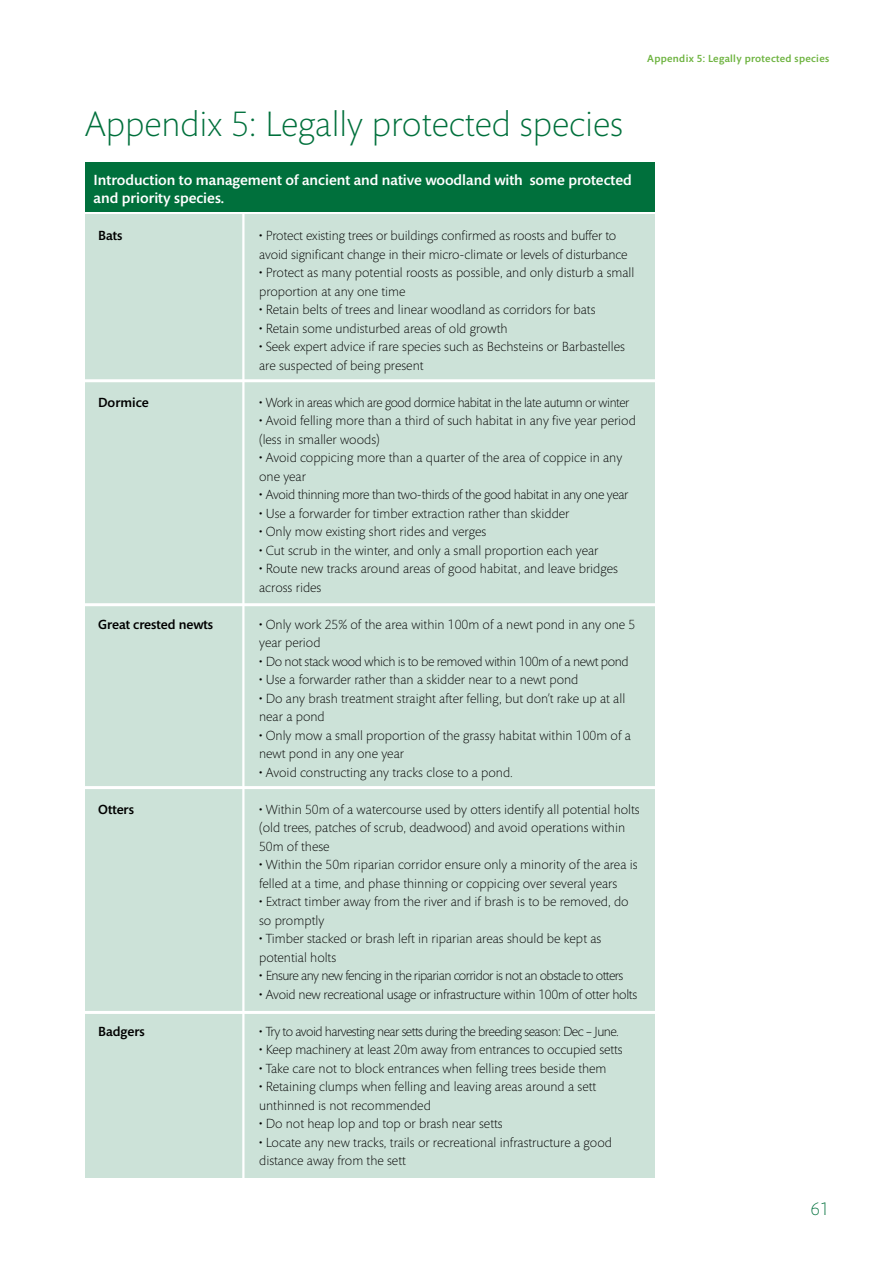
<style>
.page{position:relative;width:893px;height:1263px;background:#fff}
.page>*{position:absolute;margin:0;border:0;box-sizing:border-box;transform-origin:0 0}
.t1{font:300 36px "Mundo Sans";color:#00703c}
.t2{font:300 18px "Mundo Sans";color:#00703c}
.t3{font:500 15px/18.5px "Mundo Sans";color:#fff}
.t4{font:300 13.5px/18.5px "Mundo Sans";color:#000}
.t5{font:300 13.5px "Mundo Sans";letter-spacing:-.03em;color:#000}
.t6{font:300 13.5px "Mundo Sans";letter-spacing:-.04em;color:#000}
.t7{font:300 13.5px "Mundo Sans";letter-spacing:-.02em;color:#000}
.t8{font:500 13.5px "Mundo Sans";color:#000}
.t9{font:500 10.5px "Mundo Sans";letter-spacing:.03em;color:#6db33f}
</style>
<div class="page">
<div style="left:85px;top:214px;width:570px;height:964px;background:#cce2d8"></div>
<hr style="left:76px;top:379px;width:584px;height:3px;background:#fff">
<hr style="left:242px;top:211px;width:3px;height:996px;background:#fff">
<hr style="left:75px;top:603px;width:584px;height:3px;background:#fff">
<hr style="left:75px;top:786px;width:584px;height:3px;background:#fff">
<hr style="left:75px;top:1011px;width:584px;height:3px;background:#fff">
<div style="left:85px;top:162px;width:570px;height:50px;background:#00703c"></div>
<p class="t9" style="left:647px;top:52px;width:183px">Appendix 5: Legally protected species</p>
<h1 class="t1" style="left:85px;top:104px;width:539px">Appendix 5: Legally protected species</h1>
<p class="t3" style="left:94px;top:171px;width:540px">Introduction to management of ancient and native woodland with some protected and priority species.</p>
<p class="t8" style="left:98px;top:229px;width:26px">Bats</p>
<p class="t8" style="left:98px;top:395px;width:52px">Dormice</p>
<p class="t8" style="left:98px;top:617px;width:116px">Great crested newts</p>
<p class="t8" style="left:98px;top:802px;width:37px">Otters</p>
<p class="t8" style="left:98px;top:1024px;width:48px">Badgers</p>
<p class="t4" style="left:259px;top:227px;width:370px">• Protect existing trees or buildings confirmed as roosts and buffer to avoid significant change in their micro-climate or levels of disturbance</p>
<p class="t4" style="left:259px;top:264px;width:377px">• Protect as many potential roosts as possible, and only disturb a small proportion at any one time</p>
<p class="t4" style="left:259px;top:301px;width:338px">• Retain belts of trees and linear woodland as corridors for bats</p>
<p class="t4" style="left:259px;top:320px;width:250px">• Retain some undisturbed areas of old growth</p>
<p class="t4" style="left:259px;top:338px;width:367px">• Seek expert advice if rare species such as Bechsteins or Barbastelles are suspected of being present</p>
<p class="t5" style="left:259px;top:395px;width:372px">• Work in areas which are good dormice habitat in the late autumn or winter</p>
<p class="t4" style="left:259px;top:412px;width:378px">• Avoid felling more than a third of such habitat in any five year period (less in smaller woods)</p>
<p class="t4" style="left:259px;top:449px;width:365px">• Avoid coppicing more than a quarter of the area of coppice in any one year</p>
<p class="t5" style="left:259px;top:488px;width:371px">• Avoid thinning more than two-thirds of the good habitat in any one year</p>
<p class="t4" style="left:259px;top:505px;width:312px">• Use a forwarder for timber extraction rather than skidder</p>
<p class="t4" style="left:259px;top:523px;width:229px">• Only mow existing short rides and verges</p>
<p class="t4" style="left:259px;top:542px;width:341px">• Cut scrub in the winter, and only a small proportion each year</p>
<p class="t4" style="left:259px;top:560px;width:360px">• Route new tracks around areas of good habitat, and leave bridges across rides</p>
<p class="t4" style="left:259px;top:616px;width:378px">• Only work 25% of the area within 100m of a newt pond in any one 5 year period</p>
<p class="t5" style="left:259px;top:654px;width:371px">• Do not stack wood which is to be removed within 100m of a newt pond</p>
<p class="t4" style="left:259px;top:671px;width:321px">• Use a forwarder rather than a skidder near to a newt pond</p>
<p class="t4" style="left:259px;top:690px;width:368px">• Do any brash treatment straight after felling, but don’t rake up at all near a pond</p>
<p class="t4" style="left:259px;top:727px;width:373px">• Only mow a small proportion of the grassy habitat within 100m of a newt pond in any one year</p>
<p class="t4" style="left:259px;top:764px;width:255px">• Avoid constructing any tracks close to a pond.</p>
<p class="t4" style="left:259px;top:801px;width:382px">• Within 50m of a watercourse used by otters identify all potential holts (old trees, patches of scrub, deadwood) and avoid operations within<br>50m of these</p>
<p class="t4" style="left:259px;top:856px;width:380px">• Within the 50m riparian corridor ensure only a minority of the area is felled at a time, and phase thinning or coppicing over several years</p>
<p class="t4" style="left:259px;top:893px;width:371px">• Extract timber away from the river and if brash is to be removed, do so promptly</p>
<p class="t4" style="left:259px;top:930px;width:344px">• Timber stacked or brash left in riparian areas should be kept as potential holts</p>
<p class="t6" style="left:259px;top:969px;width:366px">• Ensure any new fencing in the riparian corridor is not an obstacle to otters</p>
<p class="t7" style="left:259px;top:987px;width:380px">• Avoid new recreational usage or infrastructure within 100m of otter holts</p>
<p class="t6" style="left:259px;top:1024px;width:361px">• Try to avoid harvesting near setts during the breeding season: Dec – June.</p>
<p class="t4" style="left:259px;top:1041px;width:365px">• Keep machinery at least 20m away from entrances to occupied setts</p>
<p class="t4" style="left:259px;top:1059px;width:349px">• Take care not to block entrances when felling trees beside them</p>
<p class="t4" style="left:259px;top:1078px;width:339px">• Retaining clumps when felling and leaving areas around a sett unthinned is not recommended</p>
<p class="t4" style="left:259px;top:1115px;width:245px">• Do not heap lop and top or brash near setts</p>
<p class="t4" style="left:259px;top:1133px;width:354px">• Locate any new tracks, trails or recreational infrastructure a good distance away from the sett</p>
<h2 class="t2" style="left:811px;top:1199px;width:20px">61</h2>
</div>
